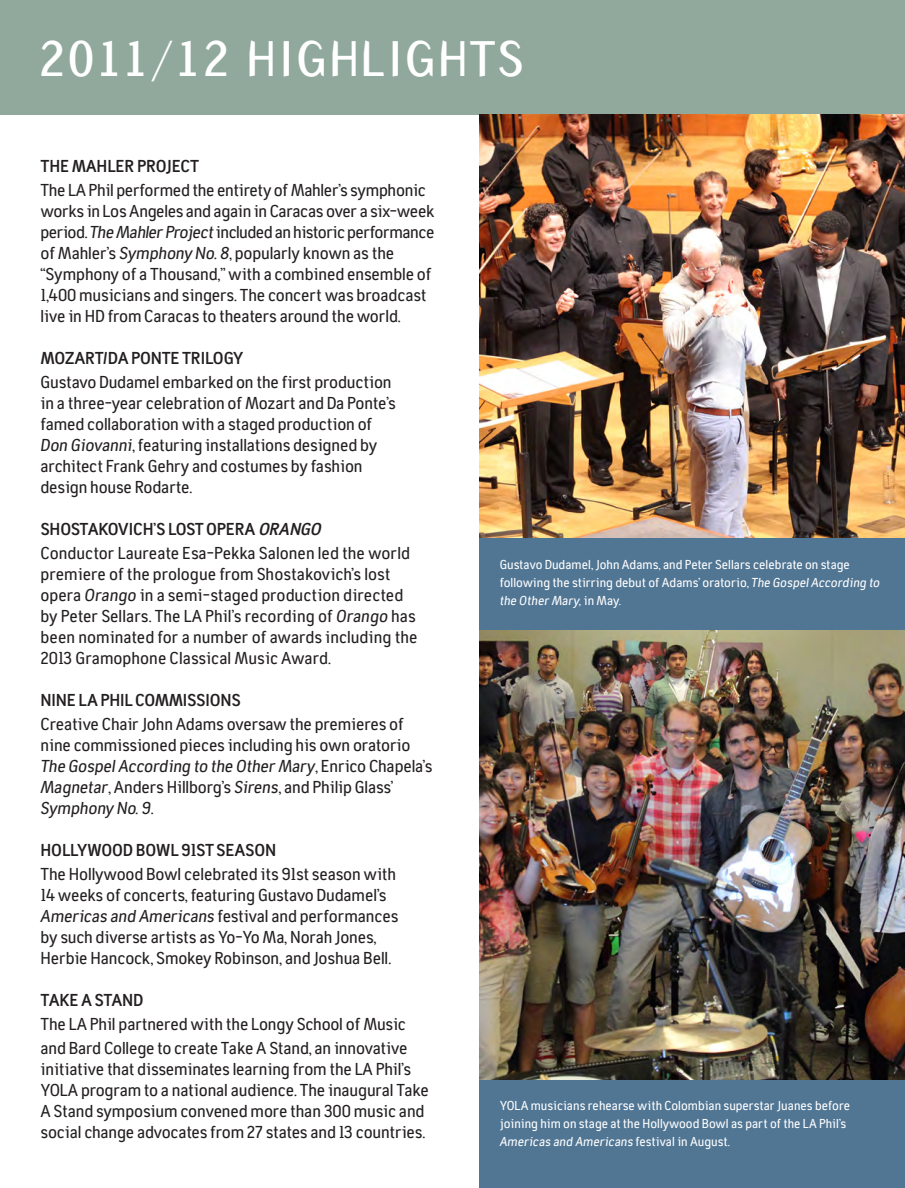
<style>
.page{position:relative;width:905px;height:1188px;background:#fff}
.page>*{position:absolute;margin:0;border:0;box-sizing:border-box;transform-origin:0 0}
.t1{font:48px "Frank";color:#fff}
.t2{font:500 18px/21px "Tempelhof";letter-spacing:-.01em;color:#231f20}
.t3{font:700 18px "Tempelhof";letter-spacing:-.015em;color:#231f20}
.t4{font:500 13.5px/18px "Tempelhof";color:#fff}
.s1{font-style:italic}
</style>
<div class="page">
<img style="left:904px;top:630px;width:1px;height:450px">
<div style="left:0;top:0;width:905px;height:114px;background:#90a99c"></div>
<img style="left:480px;top:114px;width:424px;height:424px">
<img style="left:479px;top:630px;width:425px;height:450px">
<div style="left:479px;top:538px;width:425px;height:92px;background:#517694"></div>
<div style="left:479px;top:1080px;width:425px;height:108px;background:#517694"></div>
<div style="left:873px;top:1080px;width:32px;height:108px;background:#517694"></div>
<p class="t1" style="left:37px;top:30px;width:489px">2011/12 HIGHLIGHTS</p>
<p class="t3" style="left:40px;top:156px;width:160px">THE MAHLER PROJECT</p>
<p class="t2" style="left:40px;top:180px;width:396px">The LA Phil performed the entirety of Mahler’s symphonic works in Los Angeles and again in Caracas over a six-week period. <span class="s1">The Mahler Project</span> included an historic performance of Mahler’s <span class="s1">Symphony No. 8</span>, popularly known as the “Symphony of a Thousand,” with a combined ensemble of 1,400 musicians and singers. The concert was broadcast live in HD from Caracas to theaters around the world.</p>
<p class="t3" style="left:40px;top:349px;width:205px">MOZART/DA PONTE TRILOGY</p>
<p class="t2" style="left:40px;top:372px;width:357px">Gustavo Dudamel embarked on the first production in a three-year celebration of Mozart and Da Ponte’s famed collaboration with a staged production of <span class="s1">Don Giovanni</span>, featuring installations designed by architect Frank Gehry and costumes by fashion design house Rodarte.</p>
<p class="t3" style="left:40px;top:520px;width:286px">SHOSTAKOVICH’S LOST OPERA <span class="s1">ORANGO</span></p>
<p class="t2" style="left:40px;top:543px;width:378px">Conductor Laureate Esa-Pekka Salonen led the world premiere of the prologue from Shostakovich’s lost opera <span class="s1">Orango</span> in a semi-staged production directed by Peter Sellars. The LA Phil’s recording of <span class="s1">Orango</span> has been nominated for a number of awards including the 2013 Gramophone Classical Music Award.</p>
<p class="t3" style="left:40px;top:690px;width:202px">NINE LA PHIL COMMISSIONS</p>
<p class="t2" style="left:40px;top:714px;width:393px">Creative Chair John Adams oversaw the premieres of nine commissioned pieces including his own oratorio <span class="s1">The Gospel According to the Other Mary</span>, Enrico Chapela’s <span class="s1">Magnetar</span>, Anders Hillborg’s <span class="s1">Sirens</span>, and Philip Glass’ <span class="s1">Symphony No. 9</span>.</p>
<p class="t3" style="left:40px;top:841px;width:237px">HOLLYWOOD BOWL 91ST SEASON</p>
<p class="t2" style="left:40px;top:864px;width:359px">The Hollywood Bowl celebrated its 91st season with 14 weeks of concerts, featuring Gustavo Dudamel’s <span class="s1">Americas and Americans</span> festival and performances by such diverse artists as Yo-Yo Ma, Norah Jones, Herbie Hancock, Smokey Robinson, and Joshua Bell.</p>
<p class="t3" style="left:40px;top:991px;width:105px">TAKE A STAND</p>
<p class="t2" style="left:40px;top:1013px;width:368px;line-height:24px">The LA Phil partnered with the Longy School of Music and Bard College to create Take A Stand, an innovative</p>
<p class="t2" style="left:40px;top:1059px;width:390px">initiative that disseminates learning from the LA Phil’s YOLA program to a national audience. The inaugural Take A Stand symposium convened more than 300 music and social change advocates from 27 states and 13 countries.</p>
<p class="t4" style="left:500px;top:555px;width:382px">Gustavo Dudamel, John Adams, and Peter Sellars celebrate on stage following the stirring debut of Adams’ oratorio, <span class="s1">The Gospel According to the Other Mary,</span> in May.</p>
<p class="t4" style="left:500px;top:1097px;width:352px">YOLA musicians rehearse with Colombian superstar Juanes before joining him on stage at the Hollywood Bowl as part of the LA Phil’s<br><span class="s1">Americas and Americans</span> festival in August.</p>
</div>
